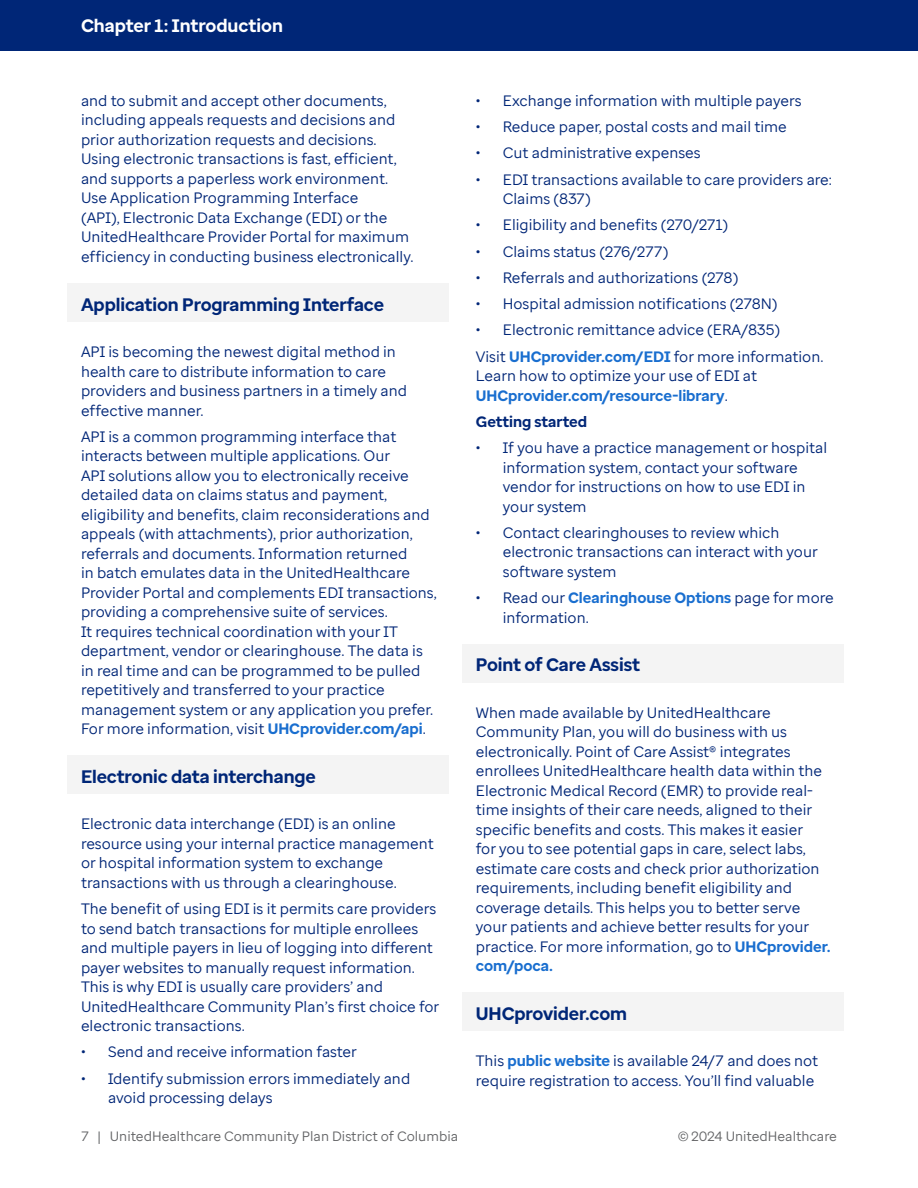
<style>
.page{position:relative;width:918px;height:1188px;background:#fff}
.page>*{position:absolute;margin:0;border:0;box-sizing:border-box;transform-origin:0 0}
.BLUE_SUBHEAD_NEW{font:700 18px "Enterprise Sans";letter-spacing:-.005em;color:#002677}
.t1{font:700 18px "Enterprise Sans";color:#fff}
.BODY{font:15px/19.5px "Enterprise Sans";color:#002677}
.BODY-2{font:700 15px "Enterprise Sans";color:#002677}
.t2{font:13.5px "Enterprise Sans";color:#636466}
.s1{font-weight:700;color:#196ecf}
</style>
<div class="page">
<div style="left:0;top:0;width:918px;height:51px;background:#002677"></div>
<div style="left:68px;top:283px;width:381px;height:39px;background:#f4f4f4"></div>
<div style="left:68px;top:756px;width:381px;height:38px;background:#f4f4f4"></div>
<div style="left:462px;top:644px;width:382px;height:38px;background:#f4f4f4"></div>
<div style="left:462px;top:993px;width:382px;height:38px;background:#f4f4f4"></div>
<p class="t1" style="left:81px;top:14px;width:204px">Chapter 1: Introduction</p>
<p class="BODY" style="left:81px;top:91px;width:334px">and to submit and accept other documents, including appeals requests and decisions and prior authorization requests and decisions.<br>Using electronic transactions is fast, efficient, and supports a paperless work environment.<br>Use Application Programming Interface<br>(API), Electronic Data Exchange (EDI) or the UnitedHealthcare Provider Portal for maximum efficiency in conducting business electronically.</p>
<p class="BLUE_SUBHEAD_NEW" style="left:81px;top:292px;width:305px">Application Programming Interface</p>
<p class="BODY" style="left:81px;top:342px;width:328px">API is becoming the newest digital method in health care to distribute information to care providers and business partners in a timely and effective manner.</p>
<p class="BODY" style="left:81px;top:427px;width:357px">API is a common programming interface that interacts between multiple applications. Our<br>API solutions allow you to electronically receive detailed data on claims status and payment, eligibility and benefits, claim reconsiderations and appeals (with attachments), prior authorization, referrals and documents. Information returned<br>in batch emulates data in the UnitedHealthcare Provider Portal and complements EDI transactions, providing a comprehensive suite of services.<br>It requires technical coordination with your IT department, vendor or clearinghouse. The data is in real time and can be programmed to be pulled repetitively and transferred to your practice management system or any application you prefer.<br>For more information, visit <span class="s1">UHCprovider.com/api</span>.</p>
<p class="BLUE_SUBHEAD_NEW" style="left:81px;top:765px;width:236px">Electronic data interchange</p>
<p class="BODY" style="left:81px;top:814px;width:354px">Electronic data interchange (EDI) is an online resource using your internal practice management or hospital information system to exchange transactions with us through a clearinghouse.</p>
<p class="BODY" style="left:81px;top:899px;width:360px">The benefit of using EDI is it permits care providers to send batch transactions for multiple enrollees and multiple payers in lieu of logging into different payer websites to manually request information.<br>This is why EDI is usually care providers’ and UnitedHealthcare Community Plan’s first choice for electronic transactions.</p>
<p class="BODY" style="left:81px;top:1042px;width:277px">• Send and receive information faster</p>
<p class="BODY" style="left:108px;top:1069px;width:304px;text-indent:-27px">• Identify submission errors immediately and avoid processing delays</p>
<p class="BODY" style="left:476px;top:91px;width:327px">• Exchange information with multiple payers</p>
<p class="BODY" style="left:476px;top:117px;width:312px">• Reduce paper, postal costs and mail time</p>
<p class="BODY" style="left:476px;top:143px;width:226px">• Cut administrative expenses</p>
<p class="BODY" style="left:503px;top:170px;width:331px;text-indent:-27px">• EDI transactions available to care providers are:<br>Claims (837)</p>
<p class="BODY" style="left:476px;top:215px;width:254px">• Eligibility and benefits (270/271)</p>
<p class="BODY" style="left:476px;top:242px;width:194px">• Claims status (276/277)</p>
<p class="BODY" style="left:476px;top:268px;width:264px">• Referrals and authorizations (278)</p>
<p class="BODY" style="left:476px;top:294px;width:303px">• Hospital admission notifications (278N)</p>
<p class="BODY" style="left:476px;top:320px;width:306px">• Electronic remittance advice (ERA/835)</p>
<p class="BODY" style="left:476px;top:347px;width:349px">Visit <span class="s1">UHCprovider.com/EDI</span> for more information.<br>Learn how to optimize your use of EDI at<br><span class="s1">UHCprovider.com/resource-library</span>.</p>
<p class="BODY-2" style="left:476px;top:412px;width:113px">Getting started</p>
<p class="BODY" style="left:503px;top:438px;width:326px;text-indent:-27px">• If you have a practice management or hospital information system, contact your software vendor for instructions on how to use EDI in your system</p>
<p class="BODY" style="left:503px;top:523px;width:316px;text-indent:-27px">• Contact clearinghouses to review which electronic transactions can interact with your software system</p>
<p class="BODY" style="left:503px;top:588px;width:332px;text-indent:-27px">• Read our <span class="s1">Clearinghouse Options</span> page for more information.</p>
<p class="BLUE_SUBHEAD_NEW" style="left:476px;top:653px;width:166px">Point of Care Assist</p>
<p class="BODY" style="left:476px;top:703px;width:356px">When made available by UnitedHealthcare Community Plan, you will do business with us electronically. Point of Care Assist® integrates enrollees UnitedHealthcare health data within the Electronic Medical Record (EMR) to provide real&shy;time insights of their care needs, aligned to their specific benefits and costs. This makes it easier<br>for you to see potential gaps in care, select labs, estimate care costs and check prior authorization requirements, including benefit eligibility and coverage details. This helps you to better serve your patients and achieve better results for your practice. For more information, go to <span class="s1">UHCprovider. com/poca.</span></p>
<p class="BLUE_SUBHEAD_NEW" style="left:476px;top:1002px;width:153px">UHCprovider.com</p>
<p class="BODY" style="left:476px;top:1051px;width:344px">This <span class="s1">public website</span> is available 24/7 and does not require registration to access. You’ll find valuable</p>
<p class="t2" style="left:81px;top:1128px;width:379px">7 | UnitedHealthcare Community Plan District of Columbia</p>
<p class="t2" style="left:678px;top:1128px;width:161px">© 2024 UnitedHealthcare</p>
</div>
